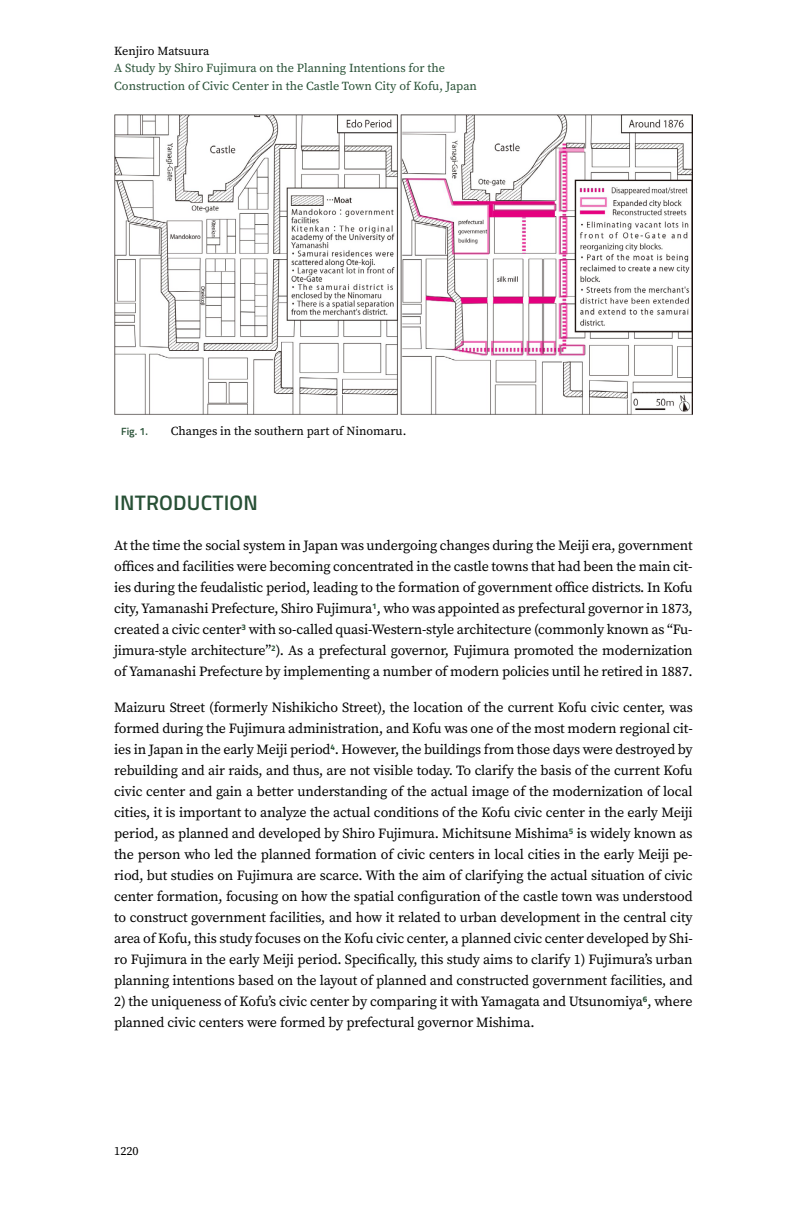
<style>
.page{position:relative;width:797px;height:1206px;background:#fff}
.page>*{position:absolute;margin:0;border:0;box-sizing:border-box;transform-origin:0 0}
.t1{font:600 21px "Titillium Web";letter-spacing:.01em;color:#285136}
.t2{font:14px/21px "Source Serif Pro";letter-spacing:-.01em;color:#000;text-align:justify}
.t3{font:12.25px/17.5px "Source Serif Pro";color:#285136}
.t4{font:12.25px "Source Serif Pro";color:#000}
.t5{font:600 10.5px "Titillium Web";color:#285136}
</style>
<div class="page">
<img style="left:114px;top:114px;width:578px;height:301px">
<p class="t4" style="left:114px;top:43px;width:97px">Kenjiro Matsuura</p>
<p class="t3" style="left:114px;top:60px;width:364px">A Study by Shiro Fujimura on the Planning Intentions for the<br>Construction of Civic Center in the Castle Town City of Kofu, Japan</p>
<p class="t5" style="left:121px;top:423px;width:28px">Fig. 1.</p>
<p class="t4" style="left:171px;top:422px;width:237px">Changes in the southern part of Ninomaru.</p>
<h1 class="t1" style="left:114px;top:486px;width:145px">INTRODUCTION</h1>
<p class="t2" style="left:114px;top:535px;width:579px">At the time the social system in Japan was undergoing changes during the Meiji era, government offices and facilities were becoming concentrated in the castle towns that had been the main cit&shy;ies during the feudalistic period, leading to the formation of government office districts. In Kofu city, Yamanashi Prefecture, Shiro Fujimura<sup>1</sup>, who was appointed as prefectural governor in 1873, created a civic center<sup>3</sup> with so-called quasi-Western-style architecture (commonly known as “Fu&shy;jimura-style architecture”<sup>2</sup>). As a prefectural governor, Fujimura promoted the modernization of Yamanashi Prefecture by implementing a number of modern policies until he retired in 1887.</p>
<p class="t2" style="left:114px;top:697px;width:579px">Maizuru Street (formerly Nishikicho Street), the location of the current Kofu civic center, was formed during the Fujimura administration, and Kofu was one of the most modern regional cit&shy;ies in Japan in the early Meiji period<sup>4</sup>. However, the buildings from those days were destroyed by rebuilding and air raids, and thus, are not visible today. To clarify the basis of the current Kofu civic center and gain a better understanding of the actual image of the modernization of local cities, it is important to analyze the actual conditions of the Kofu civic center in the early Meiji period, as planned and developed by Shiro Fujimura. Michitsune Mishima<sup>5</sup> is widely known as the person who led the planned formation of civic centers in local cities in the early Meiji pe&shy;riod, but studies on Fujimura are scarce. With the aim of clarifying the actual situation of civic center formation, focusing on how the spatial configuration of the castle town was understood to construct government facilities, and how it related to urban development in the central city area of Kofu, this study focuses on the Kofu civic center, a planned civic center developed by Shi&shy;ro Fujimura in the early Meiji period. Specifically, this study aims to clarify 1) Fujimura’s urban planning intentions based on the layout of planned and constructed government facilities, and</p>
<p class="t2" style="left:114px;top:991px;width:579px">2) the uniqueness of Kofu’s civic center by comparing it with Yamagata and Utsunomiya<sup>6</sup>, where planned civic centers were formed by prefectural governor Mishima.</p>
<p class="t4" style="left:114px;top:1143px;width:26px">1220</p>
</div>
